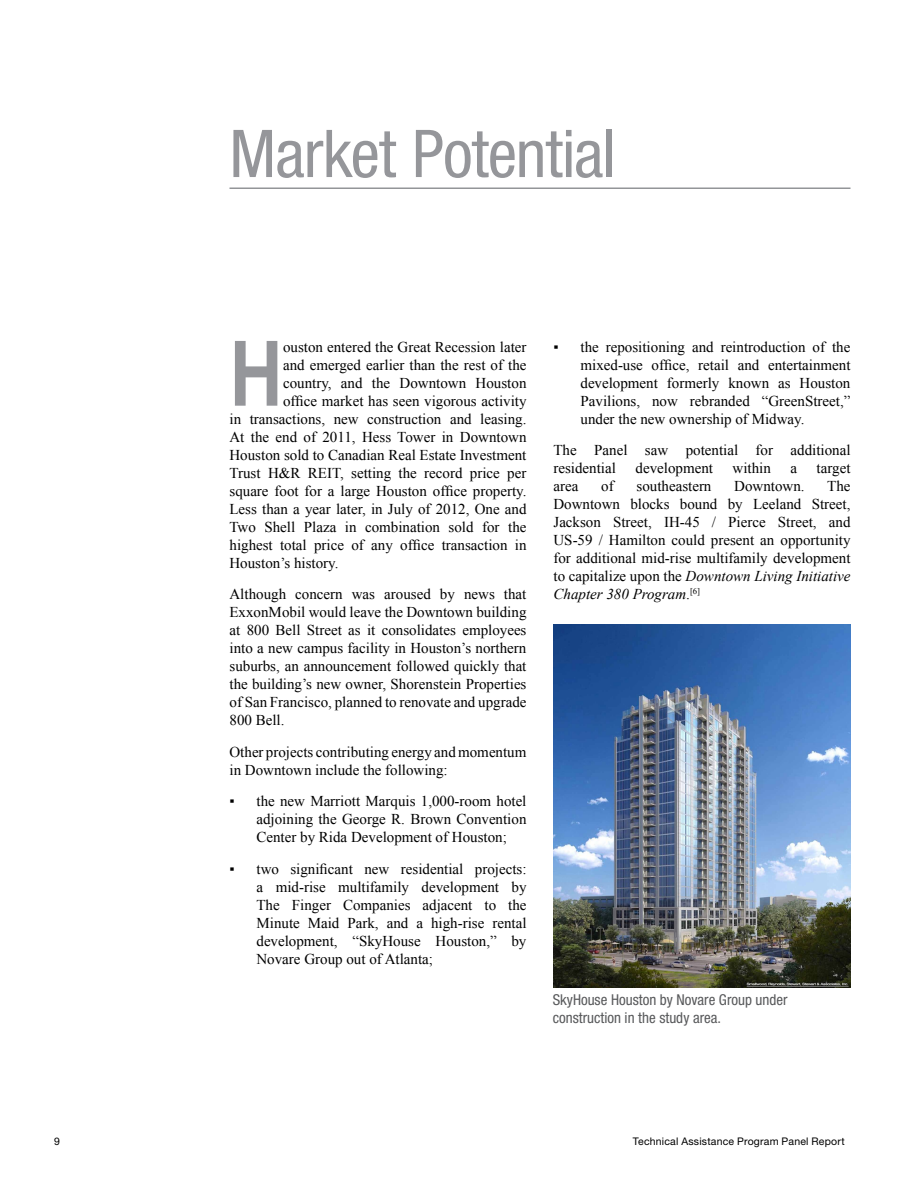
<style>
.page{position:relative;width:918px;height:1188px;background:#fff}
.page>*{position:absolute;margin:0;border:0;box-sizing:border-box;transform-origin:0 0}
.t1{font:700 90.45px "Arial Narrow";color:#95969a}
.t2{font:condensed 66px "Helvetica Neue LT Pro";letter-spacing:-.01em;color:#95969a}
.t3{font:15px/18px "Times New Roman";color:#000;text-align:justify}
.t4{font:condensed 15px/18px "Helvetica Neue LT Pro";color:#58595b}
.t5{font:10.5px "Helvetica Neue LT Pro";letter-spacing:.02em;color:#000}
.s1{font-style:italic}
</style>
<div class="page">
<hr style="left:230px;top:188px;width:620px;height:1px;background:#939598">
<img style="left:554px;top:624px;width:296px;height:363px">
<h2 class="t2" style="left:230px;top:116px;width:388px">Market Potential</h2>
<h1 class="t1" style="left:230px;top:305px;width:55px">H</h1>
<p class="t3" style="left:283px;top:337px;width:245px">ouston entered the Great Recession later</p>
<p class="t3" style="left:283px;top:355px;width:245px">and emerged earlier than the rest of the</p>
<p class="t3" style="left:283px;top:373px;width:245px">country, and the Downtown Houston</p>
<p class="t3" style="left:283px;top:391px;width:245px">office market has seen vigorous activity</p>
<p class="t3" style="left:230px;top:409px;width:298px">in transactions, new construction and leasing.</p>
<p class="t3" style="left:230px;top:427px;width:299px">At the end of 2011, Hess Tower in Downtown</p>
<p class="t3" style="left:230px;top:445px;width:298px">Houston sold to Canadian Real Estate Investment</p>
<p class="t3" style="left:230px;top:463px;width:298px">Trust H&amp;R REIT, setting the record price per</p>
<p class="t3" style="left:230px;top:481px;width:299px">square foot for a large Houston office property.</p>
<p class="t3" style="left:230px;top:499px;width:299px">Less than a year later, in July of 2012, One and</p>
<p class="t3" style="left:230px;top:517px;width:298px">Two Shell Plaza in combination sold for the</p>
<p class="t3" style="left:230px;top:535px;width:298px">highest total price of any office transaction in</p>
<p class="t3" style="left:230px;top:553px;width:111px">Houston’s history.</p>
<p class="t3" style="left:230px;top:585px;width:299px">Although concern was aroused by news that ExxonMobil would leave the Downtown building at 800 Bell Street as it consolidates employees into a new campus facility in Houston’s northern suburbs, an announcement followed quickly that the building’s new owner, Shorenstein Properties of San Francisco, planned to renovate and upgrade 800 Bell.</p>
<p class="t3" style="left:230px;top:742px;width:299px">Other projects contributing energy and momentum in Downtown include the following:</p>
<p class="t3" style="left:257px;top:792px;width:271px;text-indent:-27px">▪ the new Marriott Marquis 1,000-room hotel adjoining the George R. Brown Convention Center by Rida Development of Houston;</p>
<p class="t3" style="left:257px;top:859px;width:272px;text-indent:-27px">▪ two significant new residential projects: a mid-rise multifamily development by The Finger Companies adjacent to the Minute Maid Park, and a high-rise rental development, “SkyHouse Houston,” by Novare Group out of Atlanta;</p>
<p class="t3" style="left:581px;top:337px;width:272px;text-indent:-27px">▪ the repositioning and reintroduction of the mixed-use office, retail and entertainment development formerly known as Houston Pavilions, now rebranded “GreenStreet,” under the new ownership of Midway.</p>
<p class="t3" style="left:554px;top:441px;width:299px">The Panel saw potential for additional residential</p>
<p class="t3" style="left:636px;top:459px;width:79px">development</p>
<p class="t3" style="left:733px;top:459px;width:40px">within</p>
<p class="t3" style="left:790px;top:459px;width:8px">a</p>
<p class="t3" style="left:817px;top:459px;width:35px">target</p>
<p class="t3" style="left:554px;top:477px;width:299px;text-indent:274px">The Downtown blocks bound by Leeland Street, Jackson Street, IH-45 / Pierce Street, and US-59 / Hamilton could present an opportunity for additional mid-rise multifamily development to capitalize upon the <span class="s1">Downtown Living Initiative Chapter 380 Program</span>.<sup>[6]</sup></p>
<p class="t3" style="left:554px;top:477px;width:26px">area</p>
<p class="t3" style="left:601px;top:477px;width:14px">of</p>
<p class="t3" style="left:637px;top:477px;width:76px">southeastern</p>
<p class="t3" style="left:734px;top:477px;width:72px">Downtown.</p>
<p class="t4" style="left:553px;top:991px;width:236px">SkyHouse Houston by Novare Group under construction in the study area.</p>
<p class="t5" style="left:54px;top:1135px;width:7px">9</p>
<p class="t5" style="left:633px;top:1135px;width:213px">Technical Assistance Program Panel Report</p>
</div>
